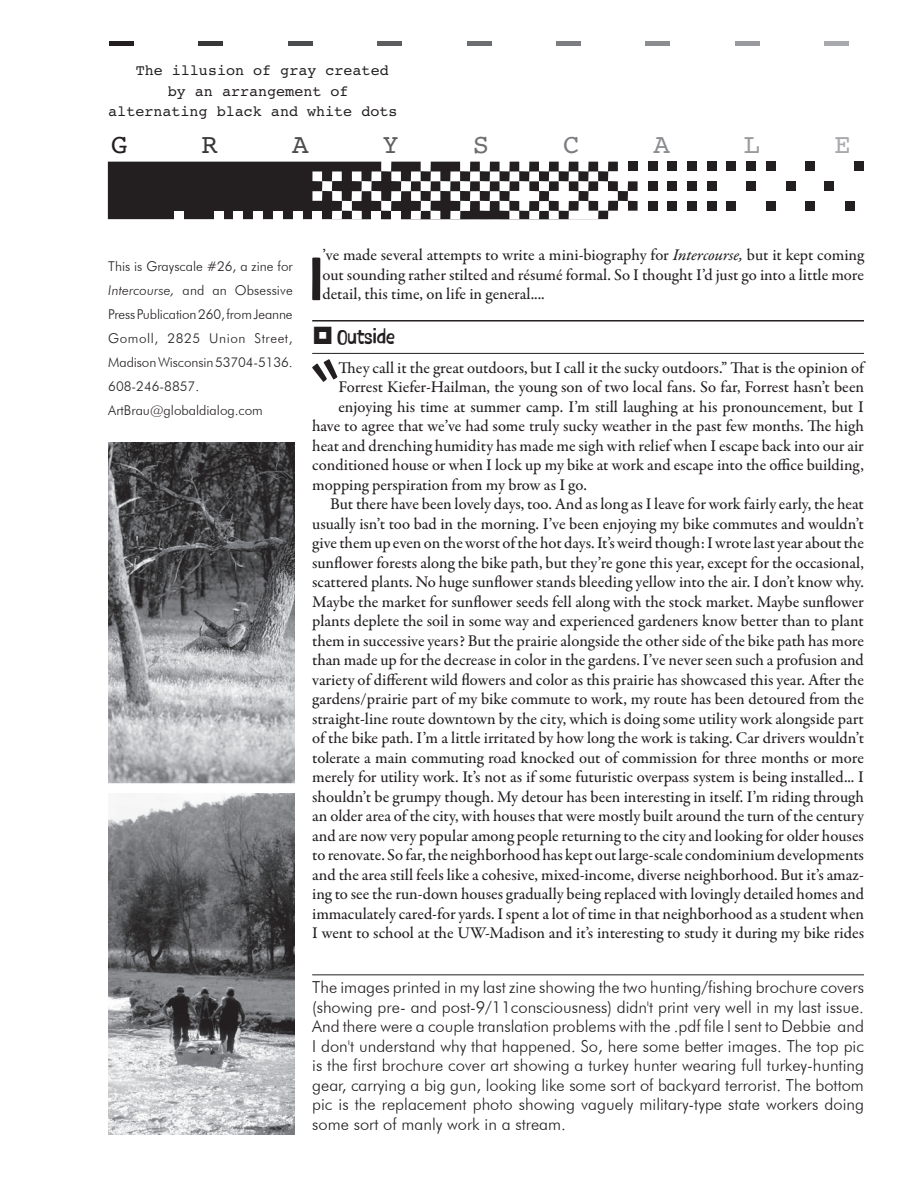
<style>
.page{position:relative;width:918px;height:1188px;background:#fff}
.page>*{position:absolute;margin:0;border:0;box-sizing:border-box;transform-origin:0 0}
.t1{font:500 72.45px "P22 Nudgewink Pro";color:#231f20}
.t2{font:27.45px "Elroy";color:#231f20}
.t3{font:27.45px "Elroy";color:#373738}
.t4{font:27.45px "Elroy";color:#4b4c4d}
.t5{font:27.45px "Elroy";color:#5d5d60}
.t6{font:27.45px "Elroy";color:#6c6d70}
.t7{font:27.45px "Elroy";color:#7b7d80}
.t8{font:27.45px "Elroy";color:#8a8c8f}
.t9{font:27.45px "Elroy";color:#989a9d}
.t10{font:27.45px "Elroy";color:#a8a9ad}
.t11{font:500 24px "P22 Nudgewink Pro";color:#231f20}
.t12{font:500 16.5px/19.5px "Garamond Premr Pro";color:#231f20;text-align:justify}
.t13{font:300 16.5px/19.5px "Futura BT";color:#231f20;text-align:justify}
.t14{font:15px "Elroy";color:#231f20}
.t15{font:300 13.5px/24px "Futura BT";color:#231f20}
.s1{font-style:italic}
.s2{font-family:"Garamond Premr Pro Med It";font-weight:400}
</style>
<div class="page">
<div style="left:648px;top:162px;width:9px;height:9px;background:#231f20"></div>
<div style="left:667px;top:162px;width:10px;height:9px;background:#231f20"></div>
<div style="left:687px;top:162px;width:10px;height:9px;background:#231f20"></div>
<div style="left:707px;top:162px;width:9px;height:9px;background:#231f20"></div>
<div style="left:727px;top:162px;width:9px;height:9px;background:#231f20"></div>
<div style="left:746px;top:162px;width:10px;height:9px;background:#231f20"></div>
<div style="left:766px;top:162px;width:10px;height:9px;background:#231f20"></div>
<div style="left:805px;top:162px;width:10px;height:9px;background:#231f20"></div>
<div style="left:854px;top:162px;width:10px;height:9px;background:#231f20"></div>
<div style="left:648px;top:181px;width:9px;height:10px;background:#231f20"></div>
<div style="left:667px;top:181px;width:10px;height:10px;background:#231f20"></div>
<div style="left:687px;top:181px;width:10px;height:10px;background:#231f20"></div>
<div style="left:707px;top:181px;width:9px;height:10px;background:#231f20"></div>
<div style="left:746px;top:181px;width:10px;height:10px;background:#231f20"></div>
<div style="left:786px;top:181px;width:9px;height:10px;background:#231f20"></div>
<div style="left:824px;top:181px;width:10px;height:10px;background:#231f20"></div>
<div style="left:648px;top:201px;width:9px;height:10px;background:#231f20"></div>
<div style="left:667px;top:201px;width:10px;height:10px;background:#231f20"></div>
<div style="left:687px;top:201px;width:10px;height:10px;background:#231f20"></div>
<div style="left:707px;top:201px;width:9px;height:10px;background:#231f20"></div>
<div style="left:727px;top:201px;width:9px;height:10px;background:#231f20"></div>
<div style="left:766px;top:201px;width:10px;height:10px;background:#231f20"></div>
<div style="left:805px;top:201px;width:10px;height:10px;background:#231f20"></div>
<div style="left:845px;top:201px;width:10px;height:10px;background:#231f20"></div>
<svg style="left:108px;top:162px;width:530px;height:57px"></svg>
<hr style="left:109px;top:41px;width:25px;height:4px;background:#231f20">
<hr style="left:199px;top:41px;width:24px;height:4px;background:#373738">
<hr style="left:288px;top:41px;width:25px;height:4px;background:#4b4c4d">
<hr style="left:377px;top:41px;width:25px;height:4px;background:#5d5d60">
<hr style="left:467px;top:41px;width:24px;height:4px;background:#6c6d70">
<hr style="left:556px;top:41px;width:25px;height:4px;background:#7b7d80">
<hr style="left:645px;top:41px;width:25px;height:4px;background:#8a8c8f">
<hr style="left:735px;top:41px;width:24px;height:4px;background:#989a9d">
<hr style="left:824px;top:41px;width:25px;height:4px;background:#a8a9ad">
<hr style="left:312px;top:320px;width:552px;height:2px;background:#231f20">
<hr style="left:312px;top:353px;width:552px;height:1px;background:#231f20">
<img style="left:108px;top:442px;width:186px;height:692px">
<hr style="left:312px;top:974px;width:552px;height:1px;background:#231f20">
<p class="t14" style="left:136px;top:59px;width:255px">The illusion of gray created</p>
<p class="t14" style="left:168px;top:80px;width:182px">by an arrangement of</p>
<p class="t14" style="left:108px;top:100px;width:291px">alternating black and white dots</p>
<h2 class="t2" style="left:111px;top:124px;width:18px">G</h2>
<h2 class="t3" style="left:202px;top:124px;width:18px">R</h2>
<h2 class="t4" style="left:292px;top:124px;width:18px">A</h2>
<h2 class="t5" style="left:382px;top:124px;width:18px">Y</h2>
<h2 class="t6" style="left:473px;top:124px;width:18px">S</h2>
<h2 class="t7" style="left:563px;top:124px;width:18px">C</h2>
<h2 class="t8" style="left:654px;top:124px;width:18px">A</h2>
<h2 class="t9" style="left:744px;top:124px;width:18px">L</h2>
<h2 class="t10" style="left:834px;top:124px;width:18px">E</h2>
<p class="t15" style="left:108px;top:254px;width:186px">This is Grayscale #26, a zine for<br><span class="s1">Intercourse,</span> and an Obsessive<br>Press Publication 260, from Jeanne<br>Gomoll, 2825 Union Street,<br>Madison Wisconsin 53704-5136.<br>608-246-8857.<br>ArtBrau@globaldialog.com</p>
<h1 class="t1" style="left:310px;top:236px;width:14px">I</h1>
<p class="t12" style="left:322px;top:245px;width:543px">’ve made several attempts to write a mini-biography for <span class="s2">Intercourse,</span> but it kept coming out sounding rather stilted and résumé formal. So I thought I’d just go into a little more detail, this time, on life in general....</p>
<h3 class="t11" style="left:337px;top:323px;width:59px">Outside</h3>
<h1 class="t1" style="left:312px;top:349px;width:28px">“</h1>
<p class="t12" style="left:339px;top:358px;width:527px">They call it the great outdoors, but I call it the sucky outdoors.” That is the opinion of</p>
<p class="t12" style="left:339px;top:377px;width:527px">Forrest Kiefer-Hailman, the young son of two local fans. So far, Forrest hasn’t been</p>
<p class="t12" style="left:339px;top:397px;width:527px">enjoying his time at summer camp. I’m still laughing at his pronouncement, but I</p>
<p class="t12" style="left:312px;top:416px;width:553px">have to agree that we’ve had some truly sucky weather in the past few months. The high</p>
<p class="t12" style="left:312px;top:436px;width:553px">heat and drenching humidity has made me sigh with relief when I escape back into our air</p>
<p class="t12" style="left:312px;top:455px;width:553px">conditioned house or when I lock up my bike at work and escape into the office building,</p>
<p class="t12" style="left:312px;top:475px;width:276px">mopping perspiration from my brow as I go.</p>
<p class="t12" style="left:330px;top:494px;width:535px">But there have been lovely days, too. And as long as I leave for work fairly early, the heat</p>
<p class="t12" style="left:312px;top:514px;width:553px">usually isn’t too bad in the morning. I’ve been enjoying my bike commutes and wouldn’t</p>
<p class="t12" style="left:312px;top:534px;width:553px">give them up even on the worst of the hot days. It’s weird though: I wrote last year about the</p>
<p class="t12" style="left:312px;top:553px;width:553px">sunflower forests along the bike path, but they’re gone this year, except for the occasional,</p>
<p class="t12" style="left:312px;top:573px;width:553px">scattered plants. No huge sunflower stands bleeding yellow into the air. I don’t know why.</p>
<p class="t12" style="left:312px;top:592px;width:553px">Maybe the market for sunflower seeds fell along with the stock market. Maybe sunflower</p>
<p class="t12" style="left:312px;top:612px;width:553px">plants deplete the soil in some way and experienced gardeners know better than to plant</p>
<p class="t12" style="left:312px;top:631px;width:553px">them in successive years? But the prairie alongside the other side of the bike path has more</p>
<p class="t12" style="left:312px;top:651px;width:553px">than made up for the decrease in color in the gardens. I’ve never seen such a profusion and</p>
<p class="t12" style="left:312px;top:670px;width:553px">variety of different wild flowers and color as this prairie has showcased this year. After the</p>
<p class="t12" style="left:312px;top:690px;width:553px">gardens/prairie part of my bike commute to work, my route has been detoured from the</p>
<p class="t12" style="left:312px;top:709px;width:553px">straight-line route downtown by the city, which is doing some utility work alongside part</p>
<p class="t12" style="left:312px;top:729px;width:553px">of the bike path. I’m a little irritated by how long the work is taking. Car drivers wouldn’t</p>
<p class="t12" style="left:312px;top:748px;width:553px">tolerate a main commuting road knocked out of commission for three months or more</p>
<p class="t12" style="left:312px;top:768px;width:553px">merely for utility work. It’s not as if some futuristic overpass system is being installed... I</p>
<p class="t12" style="left:312px;top:787px;width:553px">shouldn’t be grumpy though. My detour has been interesting in itself. I’m riding through</p>
<p class="t12" style="left:312px;top:807px;width:553px">an older area of the city, with houses that were mostly built around the turn of the century</p>
<p class="t12" style="left:312px;top:826px;width:553px">and are now very popular among people returning to the city and looking for older houses</p>
<p class="t12" style="left:312px;top:846px;width:553px">to renovate. So far, the neighborhood has kept out large-scale condominium developments</p>
<p class="t12" style="left:312px;top:865px;width:553px">and the area still feels like a cohesive, mixed-income, diverse neighborhood. But it’s amaz-</p>
<p class="t12" style="left:312px;top:885px;width:553px">ing to see the run-down houses gradually being replaced with lovingly detailed homes and</p>
<p class="t12" style="left:312px;top:904px;width:553px">immaculately cared-for yards. I spent a lot of time in that neighborhood as a student when</p>
<p class="t12" style="left:312px;top:924px;width:553px">I went to school at the UW-Madison and it’s interesting to study it during my bike rides</p>
<p class="t13" style="left:312px;top:977px;width:553px">The images printed in my last zine showing the two hunting/fishing brochure covers (showing pre- and post-9/11consciousness) didn't print very well in my last issue.<br>And there were a couple translation problems with the .pdf file I sent to Debbie and I don't understand why that happened. So, here some better images. The top pic is the first brochure cover art showing a turkey hunter wearing full turkey-hunting gear, carrying a big gun, looking like some sort of backyard terrorist. The bottom pic is the replacement photo showing vaguely military-type state workers doing some sort of manly work in a stream.</p>
</div>
